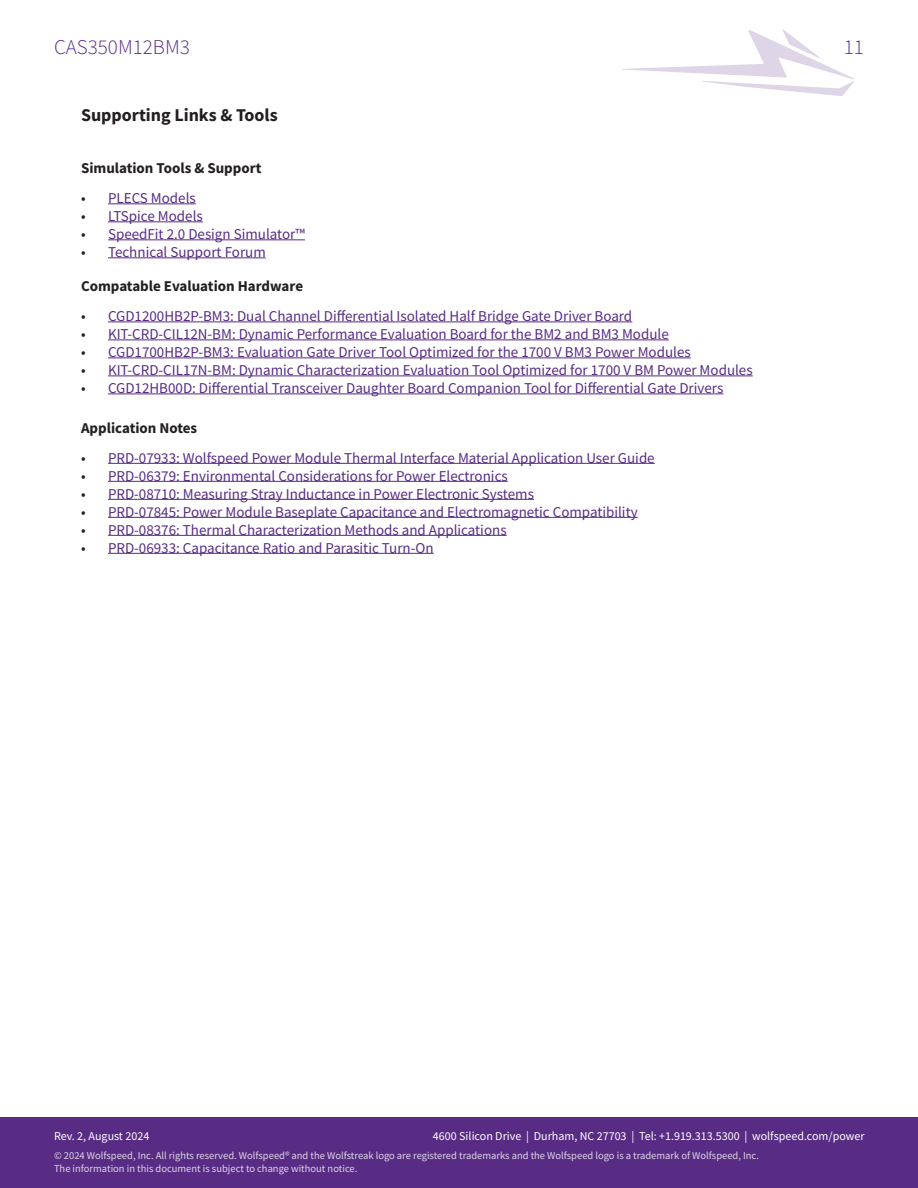
<style>
.page{position:relative;width:918px;height:1188px;background:#fff}
.page>*{position:absolute;margin:0;border:0;box-sizing:border-box;transform-origin:0 0}
.t1{font:300 21px "Source Sans Pro";color:#582c84}
.t2{font:700 18px "Source Sans Pro";color:#231f20}
.t3{font:15px "Source Sans Pro";color:#582c84}
.t4{font:700 15px "Source Sans Pro";color:#231f20}
.t5{font:12px "Source Sans Pro";color:#fff}
.t6{font:10.5px/12.6px "Source Sans Pro";color:#fff}
.s1{color:#231f20}
</style>
<div class="page">
<svg style="left:622px;top:29px;width:232px;height:67px"></svg>
<div style="left:0;top:1118px;width:918px;height:70px;background:#582c84"></div>
<hr style="left:108px;top:203px;width:88px;height:1px;background:#582c84">
<hr style="left:108px;top:221px;width:95px;height:1px;background:#582c84">
<hr style="left:108px;top:239px;width:197px;height:1px;background:#582c84">
<hr style="left:108px;top:257px;width:158px;height:1px;background:#582c84">
<hr style="left:108px;top:322px;width:524px;height:1px;background:#582c84">
<hr style="left:108px;top:340px;width:561px;height:1px;background:#582c84">
<hr style="left:108px;top:358px;width:583px;height:1px;background:#582c84">
<hr style="left:108px;top:376px;width:645px;height:1px;background:#582c84">
<hr style="left:108px;top:394px;width:615px;height:1px;background:#582c84">
<hr style="left:108px;top:463px;width:547px;height:1px;background:#582c84">
<hr style="left:108px;top:481px;width:400px;height:1px;background:#582c84">
<hr style="left:108px;top:499px;width:426px;height:1px;background:#582c84">
<hr style="left:108px;top:517px;width:530px;height:1px;background:#582c84">
<hr style="left:108px;top:535px;width:399px;height:1px;background:#582c84">
<hr style="left:108px;top:553px;width:326px;height:1px;background:#582c84">
<h1 class="t1" style="left:54px;top:34px;width:137px">CAS350M12BM3</h1>
<h1 class="t1" style="left:844px;top:34px;width:22px">11</h1>
<p class="t2" style="left:81px;top:103px;width:198px">Supporting Links &amp; Tools</p>
<p class="t4" style="left:81px;top:158px;width:182px">Simulation Tools &amp; Support</p>
<p class="t3" style="left:81px;top:189px;width:116px"><span class="s1">•</span> PLECS Models</p>
<p class="t3" style="left:81px;top:207px;width:123px"><span class="s1">•</span> LTSpice Models</p>
<p class="t3" style="left:81px;top:225px;width:225px"><span class="s1">•</span> SpeedFit 2.0 Design Simulator™</p>
<p class="t3" style="left:81px;top:243px;width:186px"><span class="s1">•</span> Technical Support Forum</p>
<p class="t4" style="left:81px;top:276px;width:224px">Compatable Evaluation Hardware</p>
<p class="t3" style="left:81px;top:307px;width:553px"><span class="s1">•</span> CGD1200HB2P-BM3: Dual Channel Differential Isolated Half Bridge Gate Driver Board</p>
<p class="t3" style="left:81px;top:325px;width:589px"><span class="s1">•</span> KIT-CRD-CIL12N-BM: Dynamic Performance Evaluation Board for the BM2 and BM3 Module</p>
<p class="t3" style="left:81px;top:343px;width:611px"><span class="s1">•</span> CGD1700HB2P-BM3: Evaluation Gate Driver Tool Optimized for the 1700 V BM3 Power Modules</p>
<p class="t3" style="left:81px;top:361px;width:673px"><span class="s1">•</span> KIT-CRD-CIL17N-BM: Dynamic Characterization Evaluation Tool Optimized for 1700 V BM Power Modules</p>
<p class="t3" style="left:81px;top:379px;width:644px"><span class="s1">•</span> CGD12HB00D: Differential Transceiver Daughter Board Companion Tool for Differential Gate Drivers</p>
<p class="t4" style="left:81px;top:418px;width:118px">Application Notes</p>
<p class="t3" style="left:81px;top:448px;width:575px"><span class="s1">•</span> PRD-07933: Wolfspeed Power Module Thermal Interface Material Application User Guide</p>
<p class="t3" style="left:81px;top:466px;width:428px"><span class="s1">•</span> PRD-06379: Environmental Considerations for Power Electronics</p>
<p class="t3" style="left:81px;top:484px;width:454px"><span class="s1">•</span> PRD-08710: Measuring Stray Inductance in Power Electronic Systems</p>
<p class="t3" style="left:81px;top:502px;width:558px"><span class="s1">•</span> PRD-07845: Power Module Baseplate Capacitance and Electromagnetic Compatibility</p>
<p class="t3" style="left:81px;top:520px;width:427px"><span class="s1">•</span> PRD-08376: Thermal Characterization Methods and Applications</p>
<p class="t3" style="left:81px;top:538px;width:354px"><span class="s1">•</span> PRD-06933: Capacitance Ratio and Parasitic Turn-On</p>
<p class="t5" style="left:433px;top:1129px;width:433px">4600 Silicon Drive | Durham, NC 27703 | Tel: +1.919.313.5300 | wolfspeed.com/power</p>
<p class="t5" style="left:54px;top:1129px;width:97px">Rev. 2, August 2024</p>
<p class="t6" style="left:54px;top:1149px;width:707px">© 2024 Wolfspeed, Inc. All rights reserved. Wolfspeed® and the Wolfstreak logo are registered trademarks and the Wolfspeed logo is a trademark of Wolfspeed, Inc.<br>The information in this document is subject to change without notice.</p>
</div>
